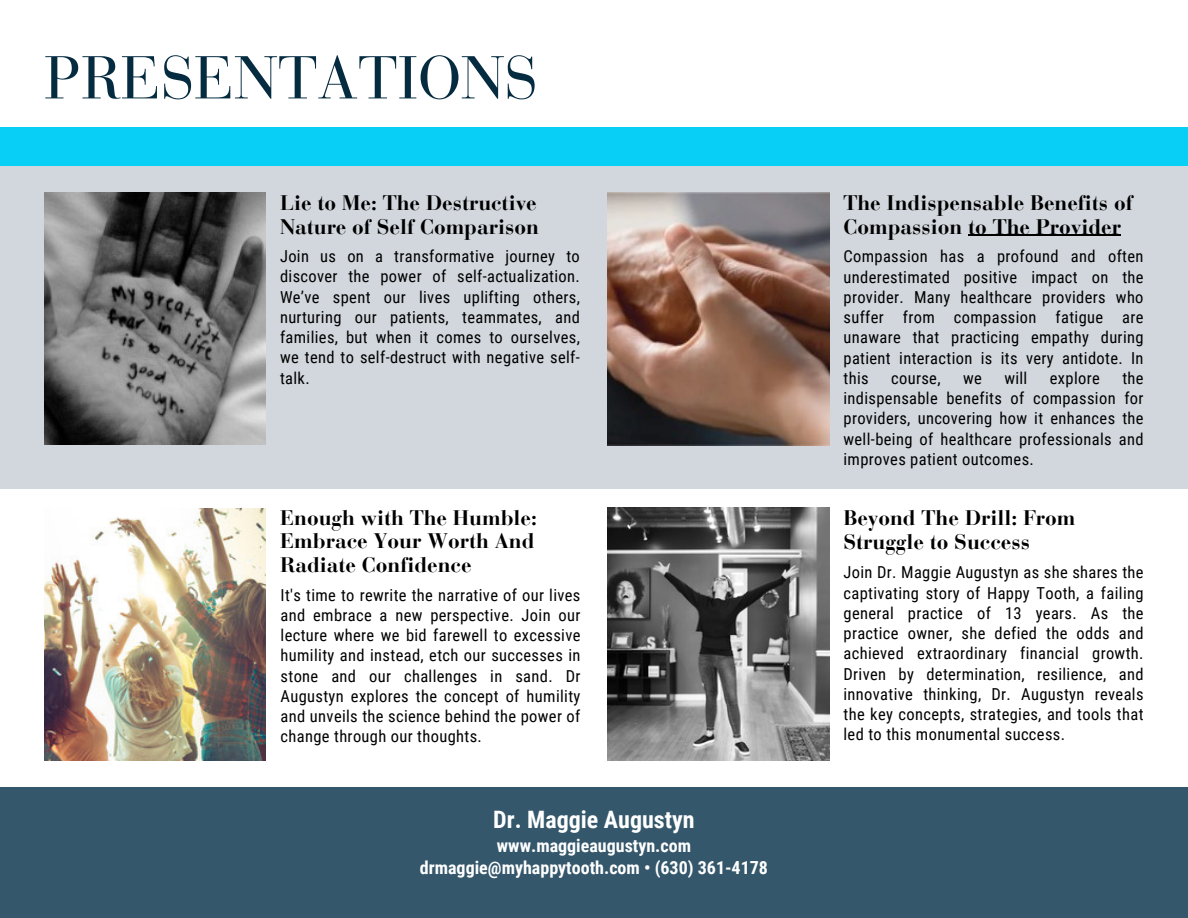
<style>
.page{position:relative;width:1188px;height:918px;background:#fff}
.page>*{position:absolute;margin:0;border:0;box-sizing:border-box;transform-origin:0 0}
.t1{font:60px "Bauer Bodoni Pro";color:#052b40}
.t2{font:700 24px "Roboto Condensed";color:#fff}
.t3{font:700 21px/23.7px "Bauer Bodoni Pro";color:#000}
.t4{font:700 18px "Roboto Condensed";color:#fff}
.t5{font:16.5px/20.2px "Roboto Condensed";letter-spacing:.02em;color:#000;text-align:justify}
</style>
<div class="page">
<div style="left:0;top:166px;width:1188px;height:323px;background:#d2d7dd"></div>
<div style="left:0;top:788px;width:1188px;height:130px;background:#34576b"></div>
<img style="left:44px;top:508px;width:222px;height:253px">
<img style="left:44px;top:192px;width:222px;height:253px">
<img style="left:608px;top:193px;width:221px;height:252px">
<hr style="left:968px;top:235px;width:153px;height:1px;background:#000">
<div style="left:0;top:127px;width:1188px;height:39px;background:#08cff6"></div>
<img style="left:608px;top:508px;width:221px;height:252px">
<h1 class="t1" style="left:44px;top:42px;width:495px">PRESENTATIONS</h1>
<p class="t3" style="left:280px;top:191px;width:260px">Lie to Me: The Destructive<br>Nature of Self Comparison</p>
<p class="t5" style="left:280px;top:246px;width:301px">Join us on a transformative journey to discover the power of self-actualization.<br>We’ve spent our lives uplifting others, nurturing our patients, teammates, and families, but when it comes to ourselves, we tend to self-destruct with negative self&shy;talk.</p>
<p class="t3" style="left:280px;top:505px;width:258px;text-align:justify">Enough with The Humble:<br>Embrace Your Worth And Radiate Confidence</p>
<p class="t5" style="left:281px;top:584px;width:301px">It's time to rewrite the narrative of our lives and embrace a new perspective. Join our lecture where we bid farewell to excessive humility and instead, etch our successes in stone and our challenges in sand. Dr Augustyn explores the concept of humility and unveils the science behind the power of change through our thoughts.</p>
<h2 class="t2" style="left:493px;top:802px;width:203px">Dr. Maggie Augustyn</h2>
<p class="t4" style="left:497px;top:833px;width:196px">www.maggieaugustyn.com</p>
<p class="t4" style="left:420px;top:855px;width:350px">drmaggie@myhappytooth.com • (630) 361-4178</p>
<p class="t3" style="left:843px;top:191px;width:291px">The Indispensable Benefits of<br>Compassion to The Provider</p>
<p class="t5" style="left:844px;top:246px;width:302px">Compassion has a profound and often underestimated positive impact on the provider. Many healthcare providers who suffer from compassion fatigue are unaware that practicing empathy during patient interaction is its very antidote. In this</p>
<p class="t5" style="left:844px;top:367px;width:302px;text-indent:279px">the indispensable benefits of compassion for providers, uncovering how it enhances the well-being of healthcare professionals and improves patient outcomes.</p>
<p class="t5" style="left:891px;top:367px;width:51px">course,</p>
<p class="t5" style="left:963px;top:367px;width:20px">we</p>
<p class="t5" style="left:1004px;top:367px;width:25px">will</p>
<p class="t5" style="left:1050px;top:367px;width:51px">explore</p>
<p class="t3" style="left:843px;top:506px;width:234px">Beyond The Drill: From<br>Struggle to Success</p>
<p class="t5" style="left:844px;top:562px;width:302px">Join Dr. Maggie Augustyn as she shares the captivating story of Happy Tooth, a failing general practice of 13 years. As the practice owner, she defied the odds and achieved extraordinary financial growth.<br>Driven by determination, resilience, and innovative thinking, Dr. Augustyn reveals the key concepts, strategies, and tools that led to this monumental success.</p>
</div>
